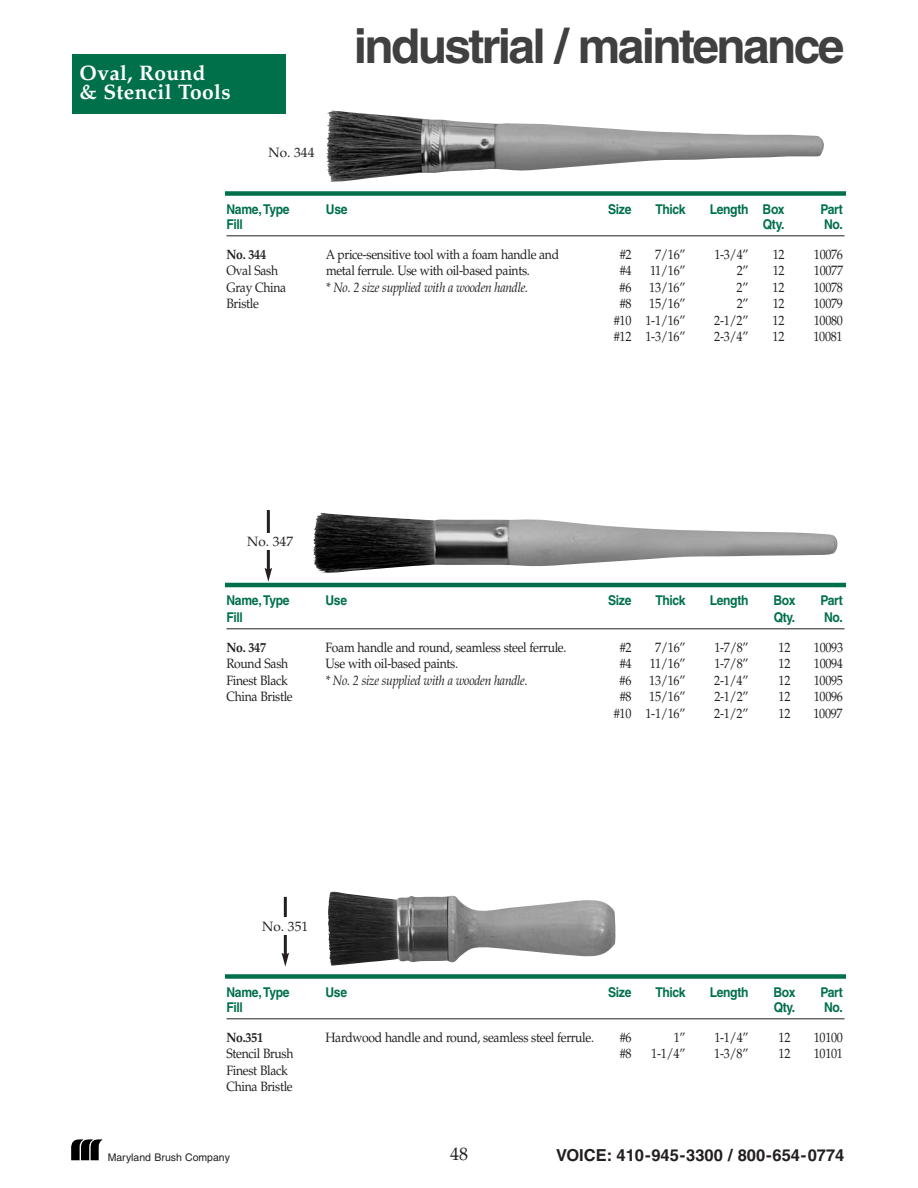
<style>
.page{position:relative;width:918px;height:1188px;background:#fff}
.page>*{position:absolute;margin:0;border:0;box-sizing:border-box;transform-origin:0 0}
.t1{font:700 48px "Helvetica";letter-spacing:-.055em;color:#404041}
.t2{font:700 21px/19.5px "Palatino";letter-spacing:.015em;color:#fff}
.t3{font:18px "Palatino";color:#231f20}
.t4{font:700 16.5px "Helvetica";color:#231f20}
.t5{font:13.5px/16.5px "Palatino";letter-spacing:-.025em;color:#231f20;scale:.9 1}
.t6{font:700 13.5px "Helvetica";letter-spacing:-.03em;color:#00704a;scale:.9 1}
.t7{font:italic 13.5px "Palatino";letter-spacing:-.025em;color:#231f20;scale:.9 1}
.t8{font:700 13.5px "Palatino";letter-spacing:-.025em;color:#231f20;scale:.9 1}
.t9{font:13.5px "Palatino";letter-spacing:-.025em;color:#231f20}
.t10{font:10.5px "Helvetica";color:#231f20}
</style>
<div class="page">
<img style="left:326px;top:111px;width:498px;height:71px">
<img style="left:313px;top:513px;width:524px;height:60px">
<img style="left:328px;top:892px;width:287px;height:74px">
<svg style="left:71px;top:1139px;width:32px;height:21px"></svg>
<hr style="left:267px;top:510px;width:3px;height:61px;background:#231f20">
<svg style="left:265px;top:568px;width:7px;height:14px"></svg>
<hr style="left:284px;top:897px;width:3px;height:58px;background:#231f20">
<svg style="left:282px;top:953px;width:7px;height:14px"></svg>
<div style="left:72px;top:54px;width:213px;height:60px;background:#00704a"></div>
<hr style="left:225px;top:583px;width:621px;height:4px;background:#00704a">
<div style="left:225px;top:974px;width:621px;height:5px;background:#00704a"></div>
<hr style="left:226px;top:1018px;width:618px;height:1px;background:#231f20">
<hr style="left:226px;top:235px;width:618px;height:1px;background:#231f20">
<div style="left:225px;top:191px;width:621px;height:5px;background:#00704a"></div>
<hr style="left:226px;top:628px;width:618px;height:1px;background:#231f20">
<div style="left:261px;top:918px;width:49px;height:17px;background:#fff"></div>
<div style="left:246px;top:533px;width:50px;height:17px;background:#fff"></div>
<h2 class="t2" style="left:80px;top:65px;width:153px">Oval, Round<br>&amp; Stencil Tools</h2>
<p class="t9" style="left:269px;top:147px;width:47px">No. 344</p>
<h1 class="t1" style="left:354px;top:28px;width:492px">industrial / maintenance</h1>
<p class="t6" style="left:226px;top:204px;width:72px">Name,Type</p>
<p class="t6" style="left:326px;top:204px;width:26px">Use</p>
<p class="t6" style="left:608px;top:204px;width:28px">Size</p>
<p class="t6" style="left:655px;top:204px;width:35px">Thick</p>
<p class="t6" style="left:710px;top:204px;width:85px">Length Box</p>
<p class="t6" style="left:821px;top:204px;width:26px">Part</p>
<p class="t6" style="left:226px;top:219px;width:20px">Fill</p>
<p class="t6" style="left:763px;top:219px;width:26px">Qty.</p>
<p class="t6" style="left:824px;top:219px;width:22px">No.</p>
<p class="t8" style="left:226px;top:249px;width:46px">No. 344</p>
<p class="t5" style="left:326px;top:247px;width:261px">A price-sensitive tool with a foam handle and</p>
<p class="t5" style="left:620px;top:247px;width:15px">#2</p>
<p class="t5" style="left:655px;top:247px;width:35px">7/16”</p>
<p class="t5" style="left:714px;top:247px;width:39px">1-3/4”</p>
<p class="t5" style="left:773px;top:247px;width:15px">12</p>
<p class="t5" style="left:814px;top:247px;width:34px">10076</p>
<p class="t5" style="left:226px;top:264px;width:59px">Oval Sash</p>
<p class="t5" style="left:326px;top:264px;width:228px">metal ferrule. Use with oil-based paints.</p>
<p class="t5" style="left:620px;top:264px;width:15px">#4</p>
<p class="t5" style="left:650px;top:264px;width:41px">11/16”</p>
<p class="t5" style="left:737px;top:264px;width:15px">2”</p>
<p class="t5" style="left:773px;top:264px;width:15px">12</p>
<p class="t5" style="left:814px;top:264px;width:34px">10077</p>
<p class="t5" style="left:226px;top:280px;width:68px">Gray China</p>
<p class="t7" style="left:326px;top:282px;width:226px">* No. 2 size supplied with a wooden handle.</p>
<p class="t5" style="left:620px;top:280px;width:15px">#6</p>
<p class="t5" style="left:649px;top:280px;width:42px">13/16”</p>
<p class="t5" style="left:737px;top:280px;width:15px">2”</p>
<p class="t5" style="left:773px;top:280px;width:15px">12</p>
<p class="t5" style="left:814px;top:280px;width:34px">10078</p>
<p class="t5" style="left:227px;top:297px;width:38px">Bristle</p>
<p class="t5" style="left:620px;top:297px;width:15px">#8</p>
<p class="t5" style="left:649px;top:297px;width:42px">15/16”</p>
<p class="t5" style="left:737px;top:297px;width:15px">2”</p>
<p class="t5" style="left:773px;top:297px;width:15px">12</p>
<p class="t5" style="left:814px;top:297px;width:34px">10079</p>
<p class="t5" style="left:614px;top:313px;width:81px">#10 1-1/16”</p>
<p class="t5" style="left:714px;top:313px;width:39px">2-1/2”</p>
<p class="t5" style="left:773px;top:313px;width:15px">12</p>
<p class="t5" style="left:814px;top:313px;width:34px">10080</p>
<p class="t5" style="left:614px;top:330px;width:81px">#12 1-3/16”</p>
<p class="t5" style="left:714px;top:330px;width:39px">2-3/4”</p>
<p class="t5" style="left:773px;top:330px;width:15px">12</p>
<p class="t5" style="left:814px;top:330px;width:34px">10081</p>
<p class="t9" style="left:247px;top:536px;width:47px">No. 347</p>
<p class="t6" style="left:226px;top:595px;width:72px">Name,Type</p>
<p class="t6" style="left:325px;top:595px;width:26px">Use</p>
<p class="t6" style="left:608px;top:595px;width:28px">Size</p>
<p class="t6" style="left:655px;top:595px;width:35px">Thick</p>
<p class="t6" style="left:710px;top:595px;width:45px">Length</p>
<p class="t6" style="left:774px;top:595px;width:26px">Box</p>
<p class="t6" style="left:821px;top:595px;width:26px">Part</p>
<p class="t6" style="left:226px;top:612px;width:20px">Fill</p>
<p class="t6" style="left:774px;top:612px;width:26px">Qty.</p>
<p class="t6" style="left:824px;top:612px;width:22px">No.</p>
<p class="t8" style="left:226px;top:642px;width:46px">No. 347</p>
<p class="t5" style="left:325px;top:640px;width:269px">Foam handle and round, seamless steel ferrule.</p>
<p class="t5" style="left:620px;top:640px;width:15px">#2</p>
<p class="t5" style="left:655px;top:640px;width:35px">7/16”</p>
<p class="t5" style="left:714px;top:640px;width:39px">1-7/8”</p>
<p class="t5" style="left:779px;top:640px;width:15px">12</p>
<p class="t5" style="left:814px;top:640px;width:34px">10093</p>
<p class="t5" style="left:226px;top:657px;width:70px">Round Sash</p>
<p class="t5" style="left:326px;top:657px;width:149px">Use with oil-based paints.</p>
<p class="t5" style="left:620px;top:657px;width:15px">#4</p>
<p class="t5" style="left:650px;top:657px;width:41px">11/16”</p>
<p class="t5" style="left:714px;top:657px;width:39px">1-7/8”</p>
<p class="t5" style="left:779px;top:657px;width:15px">12</p>
<p class="t5" style="left:814px;top:657px;width:34px">10094</p>
<p class="t5" style="left:226px;top:673px;width:70px">Finest Black</p>
<p class="t7" style="left:325px;top:675px;width:226px">* No. 2 size supplied with a wooden handle.</p>
<p class="t5" style="left:620px;top:673px;width:15px">#6</p>
<p class="t5" style="left:649px;top:673px;width:42px">13/16”</p>
<p class="t5" style="left:714px;top:673px;width:39px">2-1/4”</p>
<p class="t5" style="left:779px;top:673px;width:15px">12</p>
<p class="t5" style="left:814px;top:673px;width:34px">10095</p>
<p class="t5" style="left:226px;top:690px;width:75px">China Bristle</p>
<p class="t5" style="left:620px;top:690px;width:15px">#8</p>
<p class="t5" style="left:649px;top:690px;width:42px">15/16”</p>
<p class="t5" style="left:714px;top:690px;width:39px">2-1/2”</p>
<p class="t5" style="left:779px;top:690px;width:15px">12</p>
<p class="t5" style="left:814px;top:690px;width:34px">10096</p>
<p class="t5" style="left:614px;top:706px;width:81px">#10 1-1/16”</p>
<p class="t5" style="left:714px;top:706px;width:39px">2-1/2”</p>
<p class="t5" style="left:779px;top:706px;width:15px">12</p>
<p class="t5" style="left:814px;top:706px;width:34px">10097</p>
<p class="t9" style="left:262px;top:921px;width:47px">No. 351</p>
<p class="t6" style="left:226px;top:987px;width:72px">Name,Type</p>
<p class="t6" style="left:325px;top:987px;width:26px">Use</p>
<p class="t6" style="left:608px;top:987px;width:28px">Size</p>
<p class="t6" style="left:655px;top:987px;width:35px">Thick</p>
<p class="t6" style="left:710px;top:987px;width:45px">Length</p>
<p class="t6" style="left:774px;top:987px;width:26px">Box</p>
<p class="t6" style="left:821px;top:987px;width:26px">Part</p>
<p class="t6" style="left:226px;top:1002px;width:20px">Fill</p>
<p class="t6" style="left:774px;top:1002px;width:26px">Qty.</p>
<p class="t6" style="left:824px;top:1002px;width:22px">No.</p>
<p class="t8" style="left:226px;top:1032px;width:42px">No.351</p>
<p class="t5" style="left:325px;top:1030px;width:300px">Hardwood handle and round, seamless steel ferrule.</p>
<p class="t5" style="left:620px;top:1030px;width:15px">#6</p>
<p class="t5" style="left:674px;top:1030px;width:15px">1”</p>
<p class="t5" style="left:714px;top:1030px;width:39px">1-1/4”</p>
<p class="t5" style="left:779px;top:1030px;width:15px">12</p>
<p class="t5" style="left:814px;top:1030px;width:34px">10100</p>
<p class="t5" style="left:226px;top:1047px;width:76px">Stencil Brush</p>
<p class="t5" style="left:620px;top:1047px;width:15px">#8</p>
<p class="t5" style="left:651px;top:1047px;width:39px">1-1/4”</p>
<p class="t5" style="left:714px;top:1047px;width:39px">1-3/8”</p>
<p class="t5" style="left:779px;top:1047px;width:15px">12</p>
<p class="t5" style="left:814px;top:1047px;width:34px">10101</p>
<p class="t5" style="left:226px;top:1063px;width:75px">Finest Black<br>China Bristle</p>
<p class="t10" style="left:108px;top:1153px;width:124px">Maryland Brush Company</p>
<h3 class="t3" style="left:450px;top:1147px;width:19px">48</h3>
<p class="t4" style="left:556px;top:1149px;width:290px">VOICE: 410-945-3300 / 800-654-0774</p>
</div>
